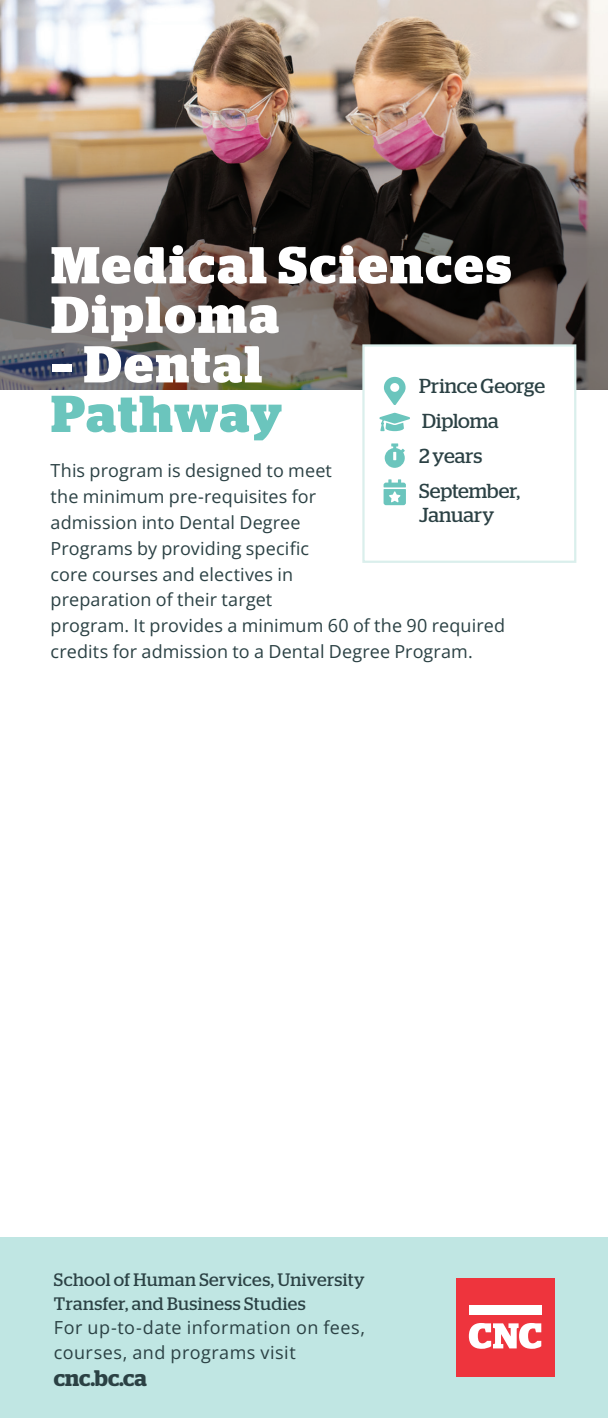
<style>
.page{position:relative;width:608px;height:1418px;background:#fff}
.page>*{position:absolute;margin:0;border:0;box-sizing:border-box;transform-origin:0 0}
.t1{font:700 51.75px/49.5px "Stag";letter-spacing:.045em;color:#fff}
.t2{font:700 51.75px "Stag";letter-spacing:.025em;color:#6bc5bd}
.t3{font:600 22.5px "Stag";letter-spacing:-.005em;color:#2b4144}
.t4{font:20.25px/34.9px "Stag";letter-spacing:-.005em;color:#2b4144}
.t5{font:18px/25.9px "Open Sans";letter-spacing:.005em;color:#2b4144}
.t6{font:18px/24.8px "Stag";letter-spacing:.025em;color:#2b4144}
.t7{font:18px/24.8px "Open Sans";letter-spacing:.025em;color:#2b4144}
</style>
<div class="page">
<div style="left:0;top:1237px;width:608px;height:181px;background:#c0e6e3"></div>
<div style="left:456px;top:1278px;width:98px;height:98px;background:#ee343d"></div>
<svg style="left:468px;top:1323px;width:73px;height:25px"></svg>
<div style="left:468px;top:1305px;width:73px;height:10px;background:#fff"></div>
<img style="left:0;top:0;width:608px;height:390px">
<div style="left:362px;top:344px;width:214px;height:219px;background:#fff;border:2px solid #daefec"></div>
<svg style="left:384px;top:377px;width:21px;height:28px"></svg>
<svg style="left:379px;top:413px;width:31px;height:18px"></svg>
<svg style="left:384px;top:443px;width:20px;height:25px"></svg>
<svg style="left:383px;top:479px;width:23px;height:26px"></svg>
<h1 class="t1" style="left:51px;top:240px;width:461px">Medical Sciences<br>Diploma</h1>
<h1 class="t1" style="left:51px;top:340px;width:212px">– Dental</h1>
<h1 class="t2" style="left:51px;top:383px;width:232px">Pathway</h1>
<p class="t5" style="left:51px;top:457px;width:456px">This program is designed to meet<br>the minimum pre-requisites for<br>admission into Dental Degree<br>Programs by providing specific<br>core courses and electives in<br>preparation of their target<br>program. It provides a minimum 60 of the 90 required credits for admission to a Dental Degree Program.</p>
<p class="t4" style="left:419px;top:368px;width:127px">Prince George<br>Diploma<br>2 years<br>September,</p>
<p class="t4" style="left:419px;top:498px;width:77px">January</p>
<p class="t6" style="left:54px;top:1266px;width:312px">School of Human Services, University<br>Transfer, and Business Studies</p>
<p class="t7" style="left:54px;top:1314px;width:313px">For up-to-date information on fees, courses, and programs visit</p>
<p class="t3" style="left:54px;top:1364px;width:95px">cnc.bc.ca</p>
</div>
